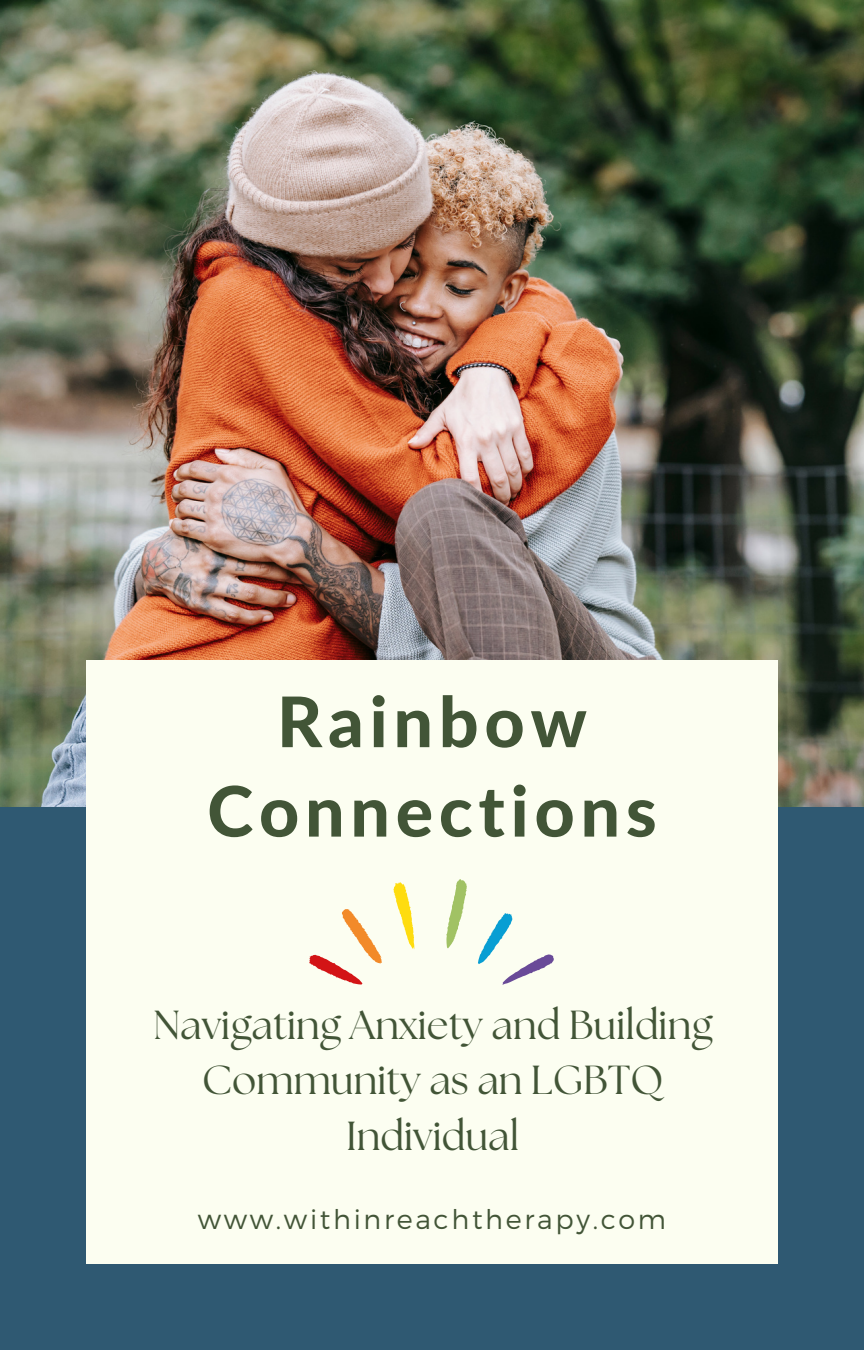
<style>
.page{position:relative;width:864px;height:1350px;background:#2f5972}
.page>*{position:absolute;margin:0;border:0;box-sizing:border-box;transform-origin:0 0}
.t1{font:800 69.75px/89.5px "Lato Latin";letter-spacing:.085em;color:#425537;text-align:center}
.t2{font:40.5px/55.8px "The Seasons";color:#425537;text-align:center}
.t3{font:300 27px "Montserrat";letter-spacing:.1em;color:#425537}
</style>
<div class="page">
<img style="left:0;top:0;width:864px;height:807px">
<div style="left:86px;top:661px;width:692px;height:603px;background:#fcfef1"></div>
<svg style="left:446px;top:879px;width:21px;height:70px"></svg>
<svg style="left:393px;top:882px;width:21px;height:67px"></svg>
<svg style="left:309px;top:909px;width:73px;height:76px"></svg>
<svg style="left:478px;top:913px;width:76px;height:72px"></svg>
<p class="t1" style="left:207px;top:681px;width:451px">Rainbow<br>Connections</p>
<p class="t2" style="left:153px;top:999px;width:561px">Navigating Anxiety and Building<br>Community as an LGBTQ<br>Individual</p>
<p class="t3" style="left:198px;top:1202px;width:470px">www.withinreachtherapy.com</p>
</div>
